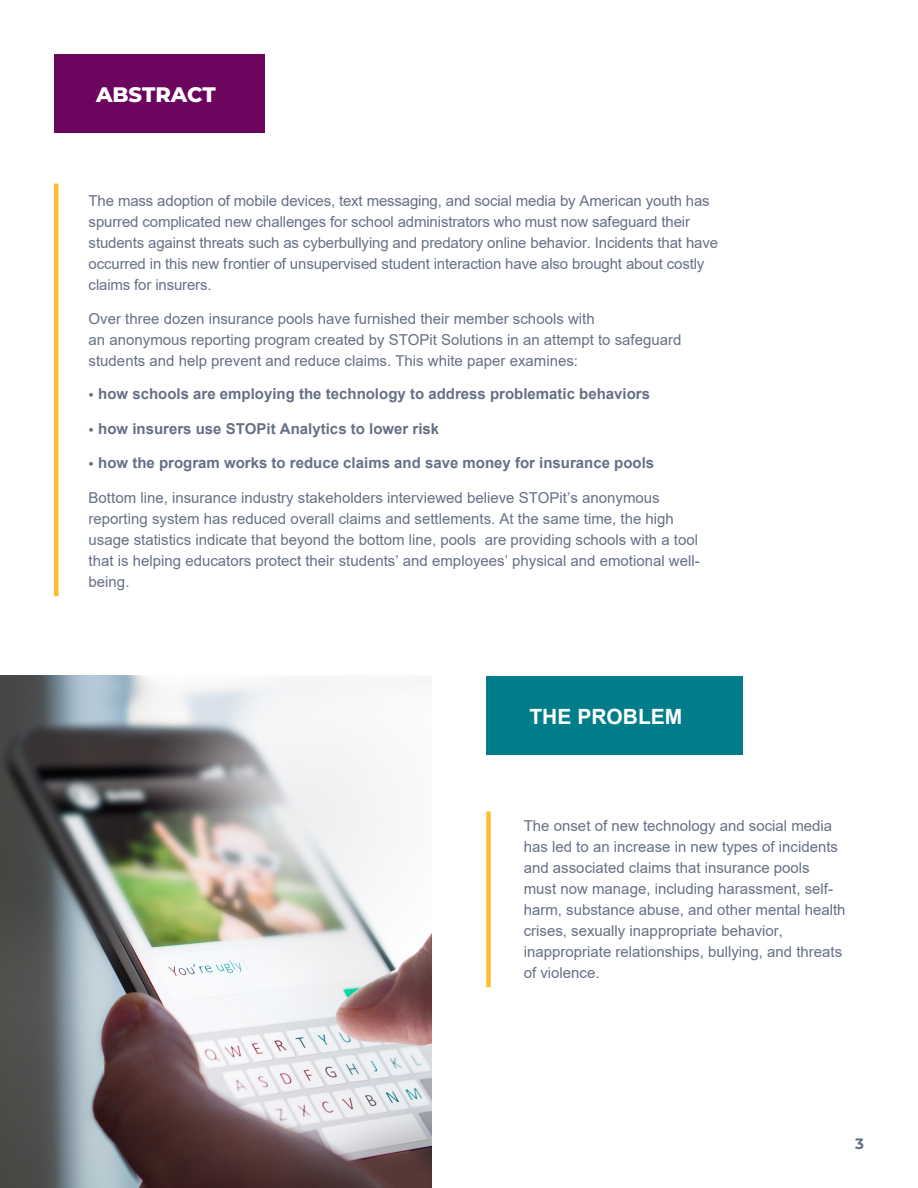
<style>
.page{position:relative;width:918px;height:1188px;background:#fff}
.page>*{position:absolute;margin:0;border:0;box-sizing:border-box;transform-origin:0 0}
.t1{font:700 21px "Arial";color:#fff}
.t2{font:800 21px "Montserrat";color:#fff}
.t3{font:15px/21px "Arial";color:#667085}
.t4{font:700 15px "Arial";color:#667085}
.t5{font:700 15px "Montserrat";color:#667085}
.s1{font-family:"Montserrat"}
</style>
<div class="page">
<div style="left:54px;top:54px;width:210px;height:79px;background:#6b055e"></div>
<div style="left:486px;top:676px;width:256px;height:79px;background:#007d8a"></div>
<hr style="left:54px;top:184px;width:4px;height:412px;background:#fcbd30">
<div style="left:486px;top:812px;width:5px;height:175px;background:#fcbd30"></div>
<img style="left:0;top:675px;width:432px;height:513px">
<p class="t2" style="left:96px;top:79px;width:121px">ABSTRACT</p>
<p class="t3" style="left:89px;top:190px;width:631px">The mass adoption of mobile devices, text messaging, and social media by American youth has spurred complicated new challenges for school administrators who must now safeguard their students against threats such as cyberbullying and predatory online behavior. Incidents that have occurred in this new frontier of unsupervised student interaction have also brought about costly claims for insurers.</p>
<p class="t3" style="left:89px;top:308px;width:594px">Over three dozen insurance pools have furnished their member schools with<br>an anonymous reporting program created by STOPit Solutions in an attempt to safeguard students and help prevent and reduce claims. This white paper examines:</p>
<p class="t4" style="left:89px;top:383px;width:563px"><span class="s1">•</span> how schools are employing the technology to address problematic behaviors</p>
<p class="t4" style="left:89px;top:418px;width:352px"><span class="s1">•</span> how insurers use STOPit Analytics to lower risk</p>
<p class="t4" style="left:89px;top:452px;width:567px"><span class="s1">•</span> how the program works to reduce claims and save money for insurance pools</p>
<p class="t3" style="left:89px;top:487px;width:613px">Bottom line, insurance industry stakeholders interviewed believe STOPit’s anonymous reporting system has reduced overall claims and settlements. At the same time, the high usage statistics indicate that beyond the bottom line, pools are providing schools with a tool that is helping educators protect their students’ and employees’ physical and emotional well&shy;being.</p>
<p class="t1" style="left:530px;top:701px;width:154px">THE PROBLEM</p>
<p class="t3" style="left:524px;top:815px;width:323px">The onset of new technology and social media has led to an increase in new types of incidents and associated claims that insurance pools must now manage, including harassment, self&shy;harm, substance abuse, and other mental health crises, sexually inappropriate behavior, inappropriate relationships, bullying, and threats of violence.</p>
<p class="t5" style="left:855px;top:1132px;width:10px">3</p>
</div>
